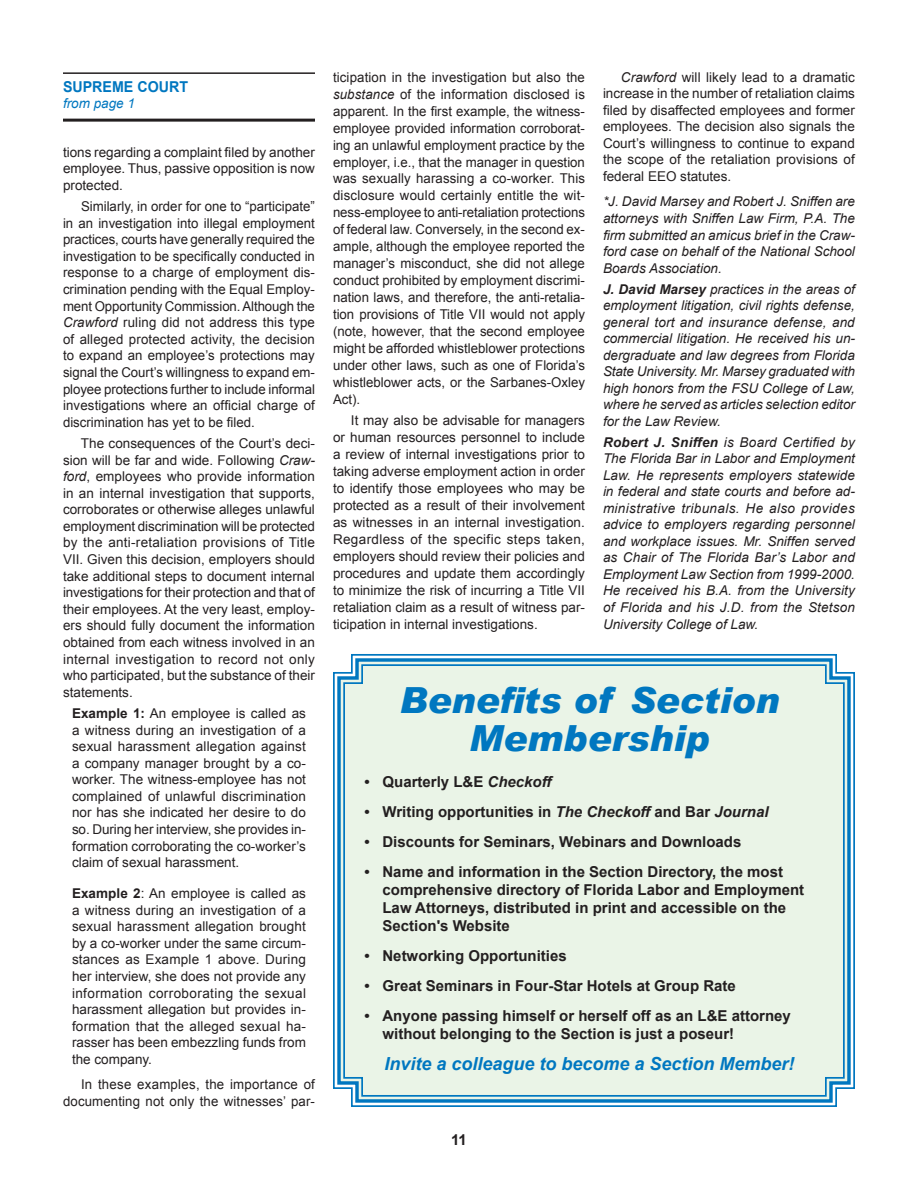
<style>
.page{position:relative;width:918px;height:1188px;background:#fff}
.page>*{position:absolute;margin:0;border:0;box-sizing:border-box;transform-origin:0 0}
.head{font:italic 900 36px/37.5px "Arial";color:#0077c0;text-align:center}
.text{font:italic 700 18px "Arial";color:#0077c0}
.text-bullets{font:700 15px/18px "Arial";color:#231f20}
.t1{font:700 15px "Arial";color:#0077c0;scale:.95 1}
.text-2{font:13.5px/16.6px "Arial";color:#231f20;text-align:justify}
.text-3{font:italic 13.5px/16.5px "Arial";color:#231f20;text-align:justify}
.quote{font:13.5px/16.6px "Arial";color:#231f20;text-align:justify}
.t2{font:italic 13.5px "Arial";color:#0077c0}
.s1{font-style:italic}
.s2{font-weight:700}
</style>
<div class="page">
<hr style="left:63px;top:72px;width:252px;height:2px;background:#231f20">
<hr style="left:63px;top:119px;width:252px;height:3px;background:#231f20">
<svg style="left:333px;top:654px;width:522px;height:453px"></svg>
<svg style="left:336px;top:657px;width:516px;height:447px"></svg>
<div style="left:342px;top:663px;width:504px;height:435px;background:#eaf4e7"></div>
<p class="t1" style="left:63px;top:77px;width:12px">supreme</p>
<p class="t1" style="left:137px;top:77px;width:34px">court</p>
<p class="t2" style="left:63px;top:95px;width:74px">from page 1</p>
<p class="text-2" style="left:63px;top:144px;width:253px">tions regarding a complaint filed by another employee. Thus, passive opposition is now protected.</p>
<p class="text-2" style="left:63px;top:198px;width:254px;text-indent:18px">Similarly, in order for one to “participate” in an investigation into illegal employment practices, courts have generally required the investigation to be specifically conducted in response to a charge of employment dis&shy;crimination pending with the Equal Employ&shy;ment Opportunity Commission.Although the <span class="s1">Crawford</span> ruling did not address this type of alleged protected activity, the decision to expand an employee’s protections may signal the Court’s willingness to expand em&shy;ployee protections further to include informal investigations where an official charge of discrimination has yet to be filed.</p>
<p class="text-2" style="left:63px;top:435px;width:254px;text-indent:18px">The consequences of the Court’s deci&shy;sion will be far and wide. Following <span class="s1">Craw&shy;ford</span>, employees who provide information in an internal investigation that supports, corroborates or otherwise alleges unlawful employment discrimination will be protected by the anti-retaliation provisions of Title VII. Given this decision, employers should take additional steps to document internal investigations for their protection and that of their employees. At the very least, employ&shy;ers should fully document the information obtained from each witness involved in an internal investigation to record not only who participated, but the substance of their statements.</p>
<p class="quote" style="left:72px;top:705px;width:236px"><span class="s2">Example 1:</span> An employee is called as a witness during an investigation of a sexual harassment allegation against a company manager brought by a co&shy;worker. The witness-employee has not complained of unlawful discrimination nor has she indicated her desire to do so. During her interview, she provides in&shy;formation corroborating the co-worker’s claim of sexual harassment.</p>
<p class="quote" style="left:72px;top:885px;width:236px"><span class="s2">Example 2</span>: An employee is called as a witness during an investigation of a sexual harassment allegation brought by a co-worker under the same circum&shy;stances as Example 1 above. During her interview, she does not provide any information corroborating the sexual harassment allegation but provides in&shy;formation that the alleged sexual ha&shy;rasser has been embezzling funds from the company.</p>
<p class="text-2" style="left:63px;top:1076px;width:253px;text-align:right">In these examples, the importance of documenting not only the witnesses’ par-</p>
<p class="text-2" style="left:333px;top:69px;width:254px">ticipation in the investigation but also the <span class="s1">substance</span> of the information disclosed is apparent. In the first example, the witness&shy;employee provided information corroborat&shy;ing an unlawful employment practice by the employer, i.e., that the manager in question was sexually harassing a co-worker. This disclosure would certainly entitle the wit&shy;ness-employee to anti-retaliation protections of federal law. Conversely, in the second ex&shy;ample, although the employee reported the manager’s misconduct, she did not allege conduct prohibited by employment discrimi&shy;nation laws, and therefore, the anti-retalia&shy;tion provisions of Title VII would not apply (note, however, that the second employee might be afforded whistleblower protections under other laws, such as one of Florida’s whistleblower acts, or the Sarbanes-Oxley Act).</p>
<p class="text-2" style="left:333px;top:412px;width:254px;text-indent:18px">It may also be advisable for managers or human resources personnel to include a review of internal investigations prior to taking adverse employment action in order to identify those employees who may be protected as a result of their involvement as witnesses in an internal investigation.<br>Regardless of the specific steps taken, employers should review their policies and procedures and update them accordingly to minimize the risk of incurring a Title VII retaliation claim as a result of witness par&shy;ticipation in internal investigations.</p>
<p class="text-2" style="left:603px;top:69px;width:254px;text-indent:18px"><span class="s1">Crawford</span> will likely lead to a dramatic increase in the number of retaliation claims filed by disaffected employees and former employees. The decision also signals the Court’s willingness to continue to expand the scope of the retaliation provisions of federal EEO statutes.</p>
<p class="text-3" style="left:603px;top:194px;width:254px">*J. David Marsey and Robert J. Sniffen are attorneys with Sniffen Law Firm, P.A. The firm submitted an amicus brief in the Craw&shy;ford case on behalf of the National School Boards Association.</p>
<p class="text-3" style="left:603px;top:281px;width:254px"><span class="s2">J. David Marsey</span> practices in the areas of employment litigation, civil rights defense, general tort and insurance defense, and commercial litigation. He received his un&shy;dergraduate and law degrees from Florida State University. Mr. Marsey graduated with high honors from the FSU College of Law, where he served as articles selection editor for the Law Review.</p>
<p class="text-3" style="left:603px;top:434px;width:254px"><span class="s2">Robert J. Sniffen</span> is Board Certified by The Florida Bar in Labor and Employment Law. He represents employers statewide in federal and state courts and before ad&shy;ministrative tribunals. He also provides advice to employers regarding personnel and workplace issues. Mr. Sniffen served as Chair of The Florida Bar’s Labor and Employment Law Section from 1999-2000.<br>He received his B.A. from the University of Florida and his J.D. from the Stetson University College of Law.</p>
<p class="head" style="left:399px;top:681px;width:382px">Benefits of Section<br>Membership</p>
<p class="text-bullets" style="left:364px;top:773px;width:188px">• Quarterly L&amp;E <span class="s1">Checkoff</span></p>
<p class="text-bullets" style="left:364px;top:803px;width:406px">• Writing opportunities in <span class="s1">The Checkoff</span> and Bar <span class="s1">Journal</span></p>
<p class="text-bullets" style="left:364px;top:833px;width:378px">• Discounts for Seminars, Webinars and Downloads</p>
<p class="text-bullets" style="left:382px;top:863px;width:423px;text-indent:-18px">• Name and information in the Section Directory, the most comprehensive directory of Florida Labor and Employment Law Attorneys, distributed in print and accessible on the Section's Website</p>
<p class="text-bullets" style="left:364px;top:947px;width:204px">• Networking Opportunities</p>
<p class="text-bullets" style="left:364px;top:977px;width:373px">• G reat Seminars in Four-Star Hotels at Group Rate</p>
<p class="text-bullets" style="left:382px;top:1007px;width:410px;text-indent:-18px">• Anyone passing himself or herself off as an L&amp;E attorney without belonging to the Section is just a poseur!</p>
<p class="text" style="left:384px;top:1052px;width:412px">Invite a colleague to become a Section Member!</p>
<p class="text-bullets" style="left:451px;top:1131px;width:17px">11</p>
</div>
